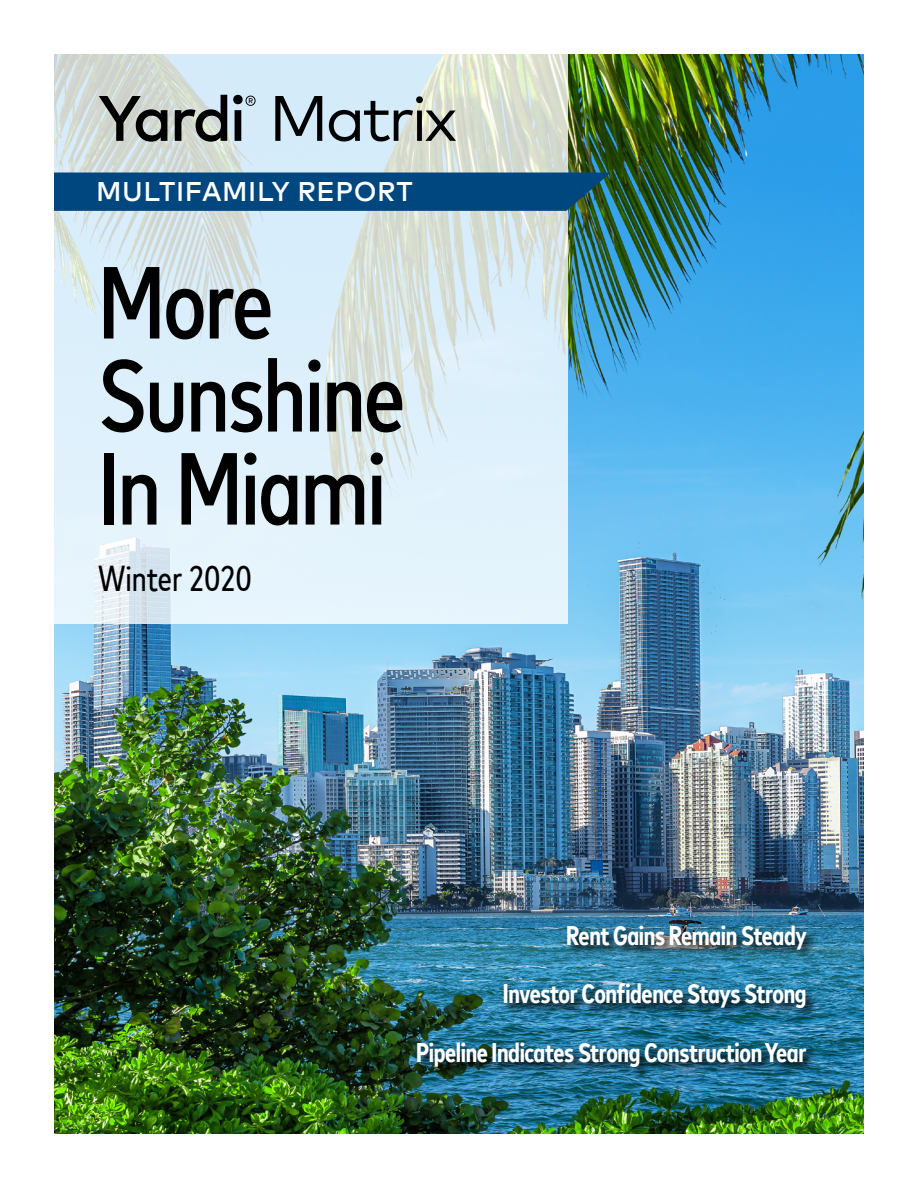
<style>
.page{position:relative;width:918px;height:1188px;background:#fff}
.page>*{position:absolute;margin:0;border:0;box-sizing:border-box;transform-origin:0 0}
.t1{font:500 condensed 102px/93px "Mark Offc Pro";letter-spacing:-.02em;color:#000}
.t2{font:condensed 36px "Mark Offc Pro";color:#000}
.t3{font:700 condensed 27px/58.5px "Mark Offc Pro";letter-spacing:-.015em;color:#fff;text-align:right}
.t4{font:500 27px "Mark Offc Pro";letter-spacing:.02em;color:#fff}
</style>
<div class="page">
<img style="left:54px;top:54px;width:810px;height:1080px">
<svg style="left:54px;top:54px;width:513px;height:570px;background:#dcebf1"></svg>
<div style="left:54px;top:173px;width:557px;height:38px;background:#00467f"></div>
<img style="left:414px;top:923px;width:405px;height:156px">
<svg style="left:99px;top:96px;width:68px;height:46px;background:#868a86"></svg>
<svg style="left:175px;top:95px;width:52px;height:47px;background:#808683"></svg>
<svg style="left:233px;top:95px;width:23px;height:46px"></svg>
<svg style="left:275px;top:96px;width:47px;height:45px;background:#7e8c95"></svg>
<svg style="left:329px;top:96px;width:127px;height:45px;background:#9faaad"></svg>
<p class="t4" style="left:96px;top:171px;width:318px">MULTIFAMILY REPORT</p>
<h1 class="t1" style="left:98px;top:248px;width:309px">More<br>Sunshine<br>In Miami</h1>
<h2 class="t2" style="left:98px;top:553px;width:155px">Winter 2020</h2>
<p class="t3" style="left:416px;top:904px;width:392px">Rent Gains Remain Steady<br>Investor Confidence Stays Strong<br>Pipeline Indicates Strong Construction Year</p>
</div>
